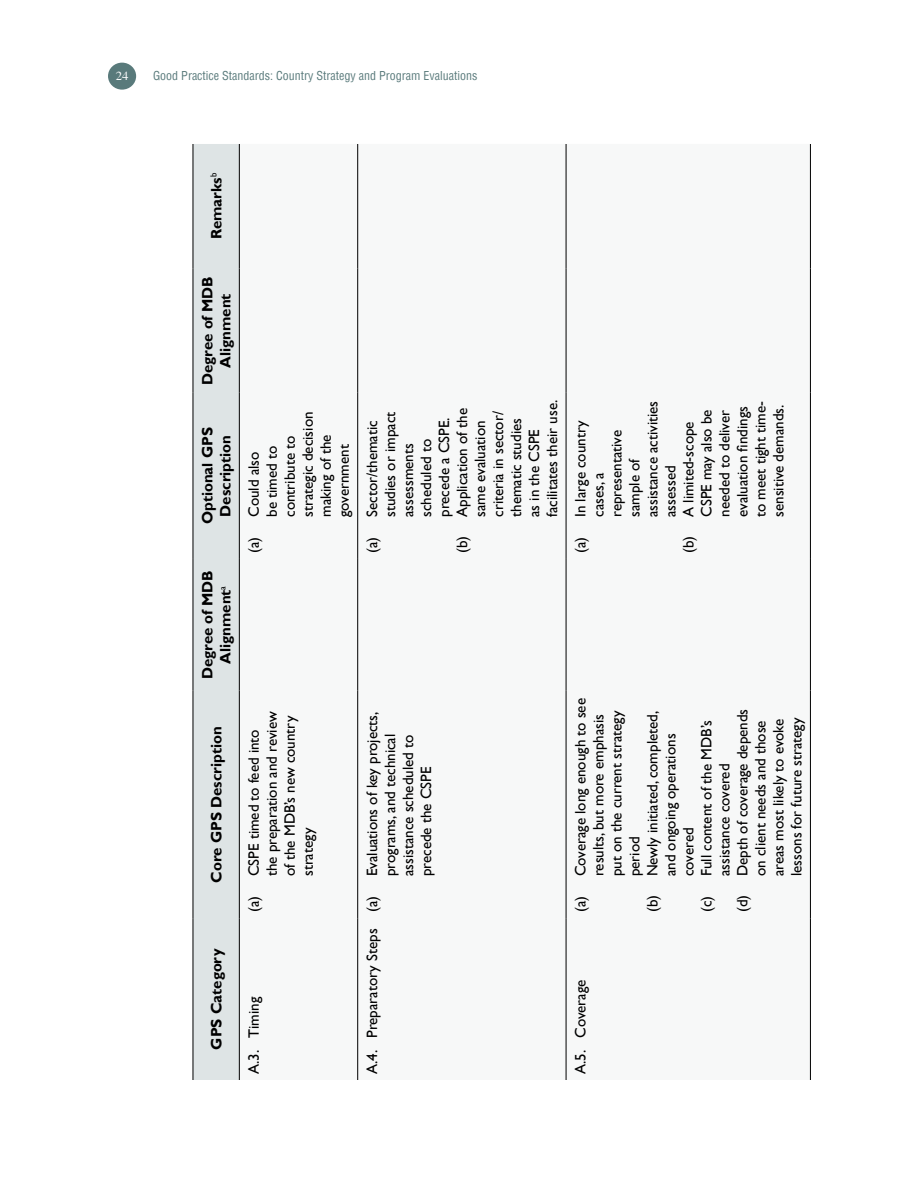
<style>
.page{position:relative;width:918px;height:1188px;background:#fff}
.page>*{position:absolute;margin:0;border:0;box-sizing:border-box;transform-origin:0 0}
.t1{font:15px/18px "Gill Sans";color:#000}
.t2{font:700 15px/18px "Gill Sans";color:#000;text-align:center}
.t3{font:12.75px "Times";color:#fff}
.t4{font:condensed 12px "Helvetica";color:#597a7b}
</style>
<div class="page">
<div style="left:108px;top:63px;width:28px;height:27px;background:#597a7b;border-radius:50%"></div>
<div style="left:194px;top:144px;width:45px;height:936px;background:#dee4e5"></div>
<svg style="left:358px;top:144px;width:452px;height:936px"></svg>
<hr style="left:239px;top:918px;width:1px;height:162px;background:#000">
<hr style="left:239px;top:691px;width:1px;height:227px;background:#000">
<hr style="left:239px;top:559px;width:1px;height:132px;background:#000">
<hr style="left:239px;top:393px;width:1px;height:166px;background:#000">
<hr style="left:239px;top:268px;width:1px;height:125px;background:#000">
<hr style="left:239px;top:144px;width:1px;height:124px;background:#000">
<hr style="left:193px;top:918px;width:1px;height:162px;background:#000">
<hr style="left:193px;top:691px;width:1px;height:227px;background:#000">
<hr style="left:193px;top:559px;width:1px;height:132px;background:#000">
<hr style="left:193px;top:393px;width:1px;height:166px;background:#000">
<hr style="left:193px;top:268px;width:1px;height:125px;background:#000">
<hr style="left:193px;top:144px;width:1px;height:124px;background:#000">
<hr style="left:566px;top:918px;width:1px;height:162px;background:#000">
<hr style="left:566px;top:691px;width:1px;height:227px;background:#000">
<hr style="left:566px;top:559px;width:1px;height:132px;background:#000">
<hr style="left:566px;top:393px;width:1px;height:166px;background:#000">
<hr style="left:566px;top:268px;width:1px;height:125px;background:#000">
<hr style="left:566px;top:144px;width:1px;height:124px;background:#000">
<hr style="left:357px;top:918px;width:1px;height:162px;background:#000">
<hr style="left:357px;top:691px;width:1px;height:227px;background:#000">
<hr style="left:357px;top:559px;width:1px;height:132px;background:#000">
<hr style="left:357px;top:393px;width:1px;height:166px;background:#000">
<hr style="left:357px;top:268px;width:1px;height:125px;background:#000">
<hr style="left:357px;top:144px;width:1px;height:124px;background:#000">
<hr style="left:810px;top:918px;width:1px;height:162px;background:#000">
<hr style="left:810px;top:691px;width:1px;height:227px;background:#000">
<hr style="left:810px;top:559px;width:1px;height:132px;background:#000">
<hr style="left:810px;top:393px;width:1px;height:166px;background:#000">
<hr style="left:810px;top:268px;width:1px;height:125px;background:#000">
<hr style="left:810px;top:144px;width:1px;height:124px;background:#000">
<p class="t3" style="left:116px;top:69px;width:14px">24</p>
<p class="t4" style="left:153px;top:68px;width:326px">Good Practice Standards: Country Strategy and Program Evaluations</p>
<p class="t2" style="left:208px;top:239px;width:68px;rotate:-90deg">Remarks<sup>b</sup></p>
<p class="t2" style="left:199px;top:385px;width:110px;rotate:-90deg">Degree of MDB<br>Alignment</p>
<p class="t2" style="left:199px;top:524px;width:98px;rotate:-90deg">Optional GPS<br>Description</p>
<p class="t2" style="left:199px;top:679px;width:110px;rotate:-90deg">Degree of MDB<br>Alignment<sup>a</sup></p>
<p class="t2" style="left:208px;top:883px;width:158px;rotate:-90deg">Core GPS Description</p>
<p class="t1" style="left:245px;top:517px;width:107px;text-indent:-36px;rotate:-90deg">(a) Could also<br>be timed to contribute to strategic decision making of the government</p>
<p class="t1" style="left:245px;top:876px;width:166px;text-indent:-36px;rotate:-90deg">(a) CSPE timed to feed into the preparation and review of the MDB’s new country strategy</p>
<p class="t2" style="left:208px;top:1050px;width:102px;rotate:-90deg">GPS Category</p>
<p class="t1" style="left:245px;top:1074px;width:79px;rotate:-90deg">A.3. Timing</p>
<p class="t1" style="left:543px;top:517px;width:119px;rotate:-90deg">facilitates their use.</p>
<p class="t1" style="left:435px;top:517px;width:101px;rotate:-90deg">precede a CSPE.</p>
<p class="t1" style="left:453px;top:553px;width:146px;rotate:-90deg">(b) Application of the</p>
<p class="t1" style="left:471px;top:517px;width:98px;rotate:-90deg">same evaluation</p>
<p class="t1" style="left:489px;top:517px;width:107px;rotate:-90deg">criteria in sector/</p>
<p class="t1" style="left:507px;top:517px;width:100px;rotate:-90deg">thematic studies</p>
<p class="t1" style="left:525px;top:517px;width:89px;rotate:-90deg">as in the CSPE</p>
<p class="t1" style="left:363px;top:553px;width:134px;rotate:-90deg">(a) Sector/thematic</p>
<p class="t1" style="left:381px;top:517px;width:107px;rotate:-90deg">studies or impact</p>
<p class="t1" style="left:399px;top:517px;width:75px;rotate:-90deg">assessments</p>
<p class="t1" style="left:417px;top:517px;width:79px;rotate:-90deg">scheduled to</p>
<p class="t1" style="left:363px;top:876px;width:166px;rotate:-90deg">Evaluations of key projects, programs, and technical assistance scheduled to precede the CSPE</p>
<p class="t1" style="left:363px;top:1074px;width:179px;rotate:-90deg">A.4. Preparatory Steps (a)</p>
<p class="t1" style="left:644px;top:517px;width:118px;rotate:-90deg">assistance activities</p>
<p class="t1" style="left:680px;top:553px;width:133px;rotate:-90deg">(b) A limited-scope</p>
<p class="t1" style="left:698px;top:517px;width:109px;rotate:-90deg">CSPE may also be</p>
<p class="t1" style="left:716px;top:517px;width:108px;rotate:-90deg">needed to deliver</p>
<p class="t1" style="left:734px;top:517px;width:112px;rotate:-90deg">evaluation findings</p>
<p class="t1" style="left:752px;top:517px;width:117px;rotate:-90deg">to meet tight time-</p>
<p class="t1" style="left:770px;top:517px;width:114px;rotate:-90deg">sensitive demands.</p>
<p class="t1" style="left:572px;top:553px;width:134px;rotate:-90deg">(a) In large country</p>
<p class="t1" style="left:608px;top:517px;width:88px;rotate:-90deg">representative</p>
<p class="t1" style="left:626px;top:517px;width:60px;rotate:-90deg">sample of</p>
<p class="t1" style="left:662px;top:517px;width:53px;rotate:-90deg">assessed</p>
<p class="t1" style="left:590px;top:517px;width:46px;rotate:-90deg">cases, a</p>
<p class="t1" style="left:572px;top:912px;width:216px;rotate:-90deg">(a) Coverage long enough to see</p>
<p class="t1" style="left:734px;top:912px;width:205px;rotate:-90deg">(d) Depth of coverage depends</p>
<p class="t1" style="left:752px;top:876px;width:157px;rotate:-90deg">on client needs and those</p>
<p class="t1" style="left:770px;top:876px;width:159px;rotate:-90deg">areas most likely to evoke</p>
<p class="t1" style="left:788px;top:876px;width:161px;rotate:-90deg">lessons for future strategy</p>
<p class="t1" style="left:590px;top:876px;width:164px;rotate:-90deg">results, but more emphasis</p>
<p class="t1" style="left:608px;top:876px;width:167px;rotate:-90deg">put on the current strategy</p>
<p class="t1" style="left:644px;top:912px;width:203px;rotate:-90deg">(b) Newly initiated, completed,</p>
<p class="t1" style="left:698px;top:912px;width:193px;rotate:-90deg">(c) Full content of the MDB’s</p>
<p class="t1" style="left:662px;top:876px;width:144px;rotate:-90deg">and ongoing operations</p>
<p class="t1" style="left:716px;top:876px;width:114px;rotate:-90deg">assistance covered</p>
<p class="t1" style="left:680px;top:876px;width:50px;rotate:-90deg">covered</p>
<p class="t1" style="left:626px;top:876px;width:41px;rotate:-90deg">period</p>
<p class="t1" style="left:572px;top:1074px;width:96px;rotate:-90deg">A.5. Coverage</p>
</div>
